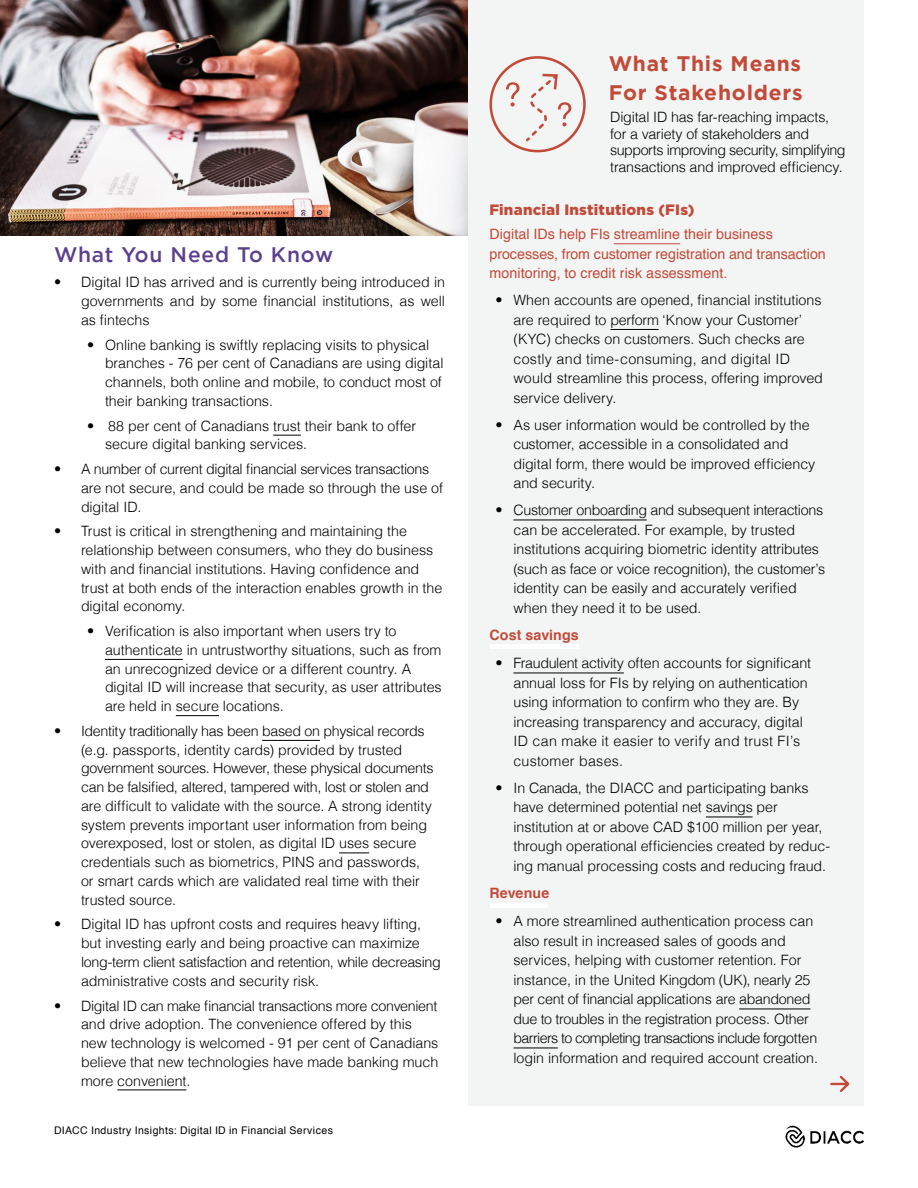
<style>
.page{position:relative;width:918px;height:1188px;background:#fff}
.page>*{position:absolute;margin:0;border:0;box-sizing:border-box;transform-origin:0 0}
.t1{font:700 21px/28.5px "Gotham";letter-spacing:.04em;color:#c24a38}
.t2{font:500 21px "Gotham";letter-spacing:.04em;color:#5c408e}
.t3{font:900 15px "Gotham";letter-spacing:.015em;color:#c24a38}
.t4{font:300 14.25px/18.8px "Helvetica";letter-spacing:-.005em;color:#000}
.t5{font:14.25px/19.5px "Helvetica";letter-spacing:.005em;color:#c24a38}
.t6{font:700 14.25px "Helvetica";letter-spacing:.005em;color:#c24a38}
.t7{font:10.5px "Helvetica";letter-spacing:.035em;color:#000}
</style>
<div class="page">
<img style="left:785px;top:1125px;width:79px;height:23px">
<img style="left:0;top:0;width:468px;height:236px">
<div style="left:468px;top:0;width:396px;height:1105px;background:#f3f4f4"></div>
<div style="left:490px;top:644px;width:89px;height:5px;background:#fff"></div>
<div style="left:490px;top:903px;width:58px;height:5px;background:#fff"></div>
<svg style="left:273px;top:435px;width:28px;height:1px"></svg>
<hr style="left:105px;top:659px;width:78px;height:1px;background:#000">
<hr style="left:176px;top:715px;width:43px;height:1px;background:#000">
<hr style="left:262px;top:740px;width:58px;height:1px;background:#000">
<hr style="left:339px;top:853px;width:30px;height:1px;background:#000">
<hr style="left:117px;top:1090px;width:69px;height:1px;background:#000">
<hr style="left:614px;top:243px;width:66px;height:1px;background:#c24a38">
<hr style="left:611px;top:329px;width:48px;height:1px;background:#000">
<hr style="left:513px;top:520px;width:134px;height:1px;background:#000">
<hr style="left:513px;top:673px;width:111px;height:1px;background:#000">
<hr style="left:706px;top:817px;width:47px;height:1px;background:#000">
<hr style="left:739px;top:1009px;width:71px;height:1px;background:#000">
<hr style="left:513px;top:1048px;width:45px;height:1px;background:#000">
<svg style="left:489px;top:56px;width:97px;height:96px"></svg>
<svg style="left:830px;top:1076px;width:20px;height:16px"></svg>
<h1 class="t2" style="left:54px;top:241px;width:281px">What You Need To Know</h1>
<p class="t4" style="left:81px;top:272px;width:366px;text-align:justify;text-indent:-27px">• Digital ID has arrived and is currently being introduced in governments and by some financial institutions, as well as fintechs</p>
<p class="t4" style="left:105px;top:334px;width:340px;text-indent:-18px">• Online banking is swiftly replacing visits to physical branches - 76 per cent of Canadians are using digital channels, both online and mobile, to conduct most of their banking transactions.</p>
<p class="t4" style="left:105px;top:415px;width:313px;text-indent:-18px">• 88 per cent of Canadians trust their bank to offer secure digital banking services.</p>
<p class="t4" style="left:81px;top:459px;width:364px;text-indent:-27px">• A number of current digital financial services transactions are not secure, and could be made so through the use of digital ID.</p>
<p class="t4" style="left:81px;top:521px;width:363px;text-indent:-27px">• Trust is critical in strengthening and maintaining the relationship between consumers, who they do business with and financial institutions. Having confidence and trust at both ends of the interaction enables growth in the digital economy.</p>
<p class="t4" style="left:105px;top:621px;width:338px;text-indent:-18px">• Verification is also important when users try to authenticate in untrustworthy situations, such as from an unrecognized device or a different country. A digital ID will increase that security, as user attributes are held in secure locations.</p>
<p class="t4" style="left:81px;top:721px;width:354px;text-indent:-27px">• Identity traditionally has been based on physical records (e.g. passports, identity cards) provided by trusted government sources. However, these physical documents can be falsified, altered, tampered with, lost or stolen and are difficult to validate with the source. A strong identity system prevents important user information from being overexposed, lost or stolen, as digital ID uses secure credentials such as biometrics, PINS and passwords, or smart cards which are validated real time with their trusted source.</p>
<p class="t4" style="left:81px;top:914px;width:361px;text-indent:-27px">• Digital ID has upfront costs and requires heavy lifting, but investing early and being proactive can maximize long-term client satisfaction and retention, while decreasing administrative costs and security risk.</p>
<p class="t4" style="left:81px;top:995px;width:359px;text-indent:-27px">• Digital ID can make financial transactions more convenient and drive adoption. The convenience offered by this new technology is welcomed - 91 per cent of Canadians believe that new technologies have made banking much more convenient.</p>
<p class="t7" style="left:54px;top:1122px;width:280px">DIACC Industry Insights: Digital ID in Financial Services</p>
<h1 class="t1" style="left:609px;top:50px;width:196px">What This Means<br>For Stakeholders</h1>
<p class="t4" style="left:610px;top:108px;width:237px;line-height:16.5px">Digital ID has far-reaching impacts, for a variety of stakeholders and supports improving security, simplifying transactions and improved efficiency.</p>
<p class="t3" style="left:489px;top:201px;width:206px">Financial Institutions (FIs)</p>
<p class="t5" style="left:489px;top:225px;width:338px">Digital IDs help FIs streamline their business processes, from customer registration and transaction monitoring, to credit risk assessment.</p>
<p class="t4" style="left:513px;top:290px;width:311px;line-height:19.5px;text-indent:-18px">• When accounts are opened, financial institutions are required to perform ‘Know your Customer’ (KYC) checks on customers. Such checks are costly and time-consuming, and digital ID would streamline this process, offering improved service delivery.</p>
<p class="t4" style="left:513px;top:414px;width:303px;line-height:19.5px;text-indent:-18px">• As user information would be controlled by the customer, accessible in a consolidated and digital form, there would be improved efficiency and security.</p>
<p class="t4" style="left:513px;top:500px;width:313px;line-height:19.5px;text-indent:-18px">• Customer onboarding and subsequent interactions can be accelerated. For example, by trusted institutions acquiring biometric identity attributes (such as face or voice recognition), the customer’s identity can be easily and accurately verified when they need it to be used.</p>
<p class="t6" style="left:489px;top:623px;width:91px">Cost savings</p>
<p class="t4" style="left:513px;top:653px;width:299px;line-height:19.5px;text-indent:-18px">• Fraudulent activity often accounts for significant annual loss for FIs by relying on authentication using information to confirm who they are. By increasing transparency and accuracy, digital ID can make it easier to verify and trust FI’s customer bases.</p>
<p class="t4" style="left:513px;top:777px;width:318px;line-height:19.5px;text-indent:-18px">• In Canada, the DIACC and participating banks have determined potential net savings per institution at or above CAD $100 million per year, through operational efficiencies created by reduc&shy;ing manual processing costs and reducing fraud.</p>
<p class="t6" style="left:489px;top:881px;width:61px">Revenue</p>
<p class="t4" style="left:513px;top:911px;width:306px;line-height:19.5px;text-indent:-18px">• A more streamlined authentication process can also result in increased sales of goods and services, helping with customer retention. For instance, in the United Kingdom (UK), nearly 25 per cent of financial applications are abandoned due to troubles in the registration process. Other barriers to completing transactions include forgotten login information and required account creation.</p>
</div>
